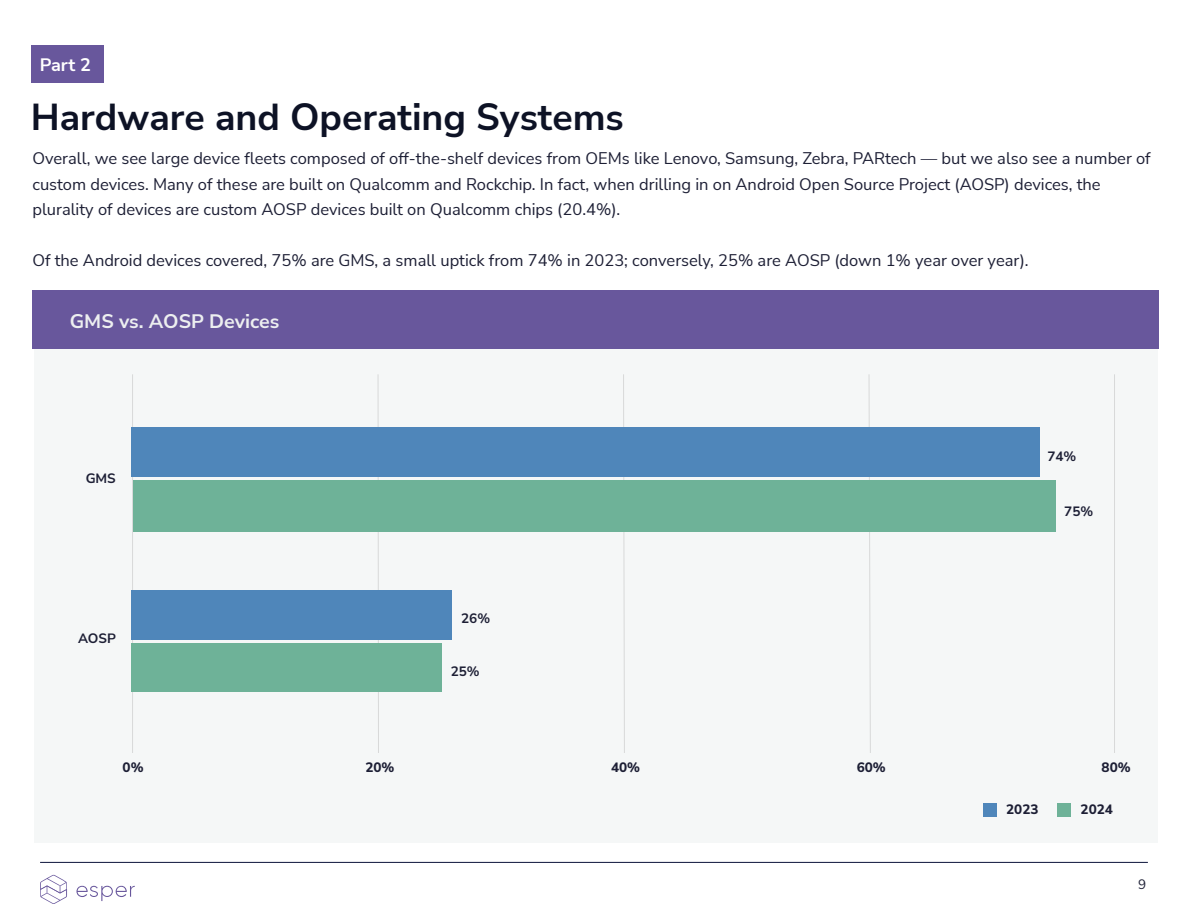
<style>
.page{position:relative;width:1188px;height:918px;background:#fff}
.page>*{position:absolute;margin:0;border:0;box-sizing:border-box;transform-origin:0 0}
.t1{font:700 37.5px "Nunito Sans";color:#0d1225}
.t2{font:700 19.5px "Nunito Sans";color:#edeff0}
.t3{font:700 18px "Nunito Sans";color:#fff}
.t4{font:16.5px/25.5px "Nunito Sans";color:#1d1f35}
.t5{font:800 13.5px "Nunito Sans";color:#1d1f35}
.t6{font:700 13.5px "Nunito Sans";color:#1d1f35}
.t7{font:13.5px "Nunito Sans";color:#1d1f35}
</style>
<div class="page">
<hr style="left:40px;top:862px;width:1108px;height:1px;background:#0c133a">
<svg style="left:76px;top:886px;width:59px;height:15px"></svg>
<svg style="left:40px;top:875px;width:27px;height:29px"></svg>
<div style="left:31px;top:45px;width:72px;height:37px;background:#68579c"></div>
<div style="left:35px;top:302px;width:1123px;height:541px;background:#f5f7f7"></div>
<div style="left:32px;top:290px;width:1127px;height:59px;background:#68579c"></div>
<hr style="left:132px;top:374px;width:1px;height:379px;background:#d8d9d9">
<hr style="left:378px;top:374px;width:1px;height:379px;background:#d8d9d9">
<svg style="left:623px;top:374px;width:2px;height:379px"></svg>
<svg style="left:868px;top:374px;width:3px;height:379px"></svg>
<hr style="left:1114px;top:374px;width:1px;height:379px;background:#d8d9d9">
<div style="left:132px;top:590px;width:320px;height:50px;background:#4f86ba"></div>
<div style="left:132px;top:643px;width:310px;height:49px;background:#6eb298"></div>
<div style="left:132px;top:427px;width:908px;height:50px;background:#4f86ba"></div>
<div style="left:133px;top:481px;width:922px;height:51px;background:#6eb298"></div>
<div style="left:983px;top:803px;width:14px;height:14px;background:#4f86ba"></div>
<div style="left:1058px;top:803px;width:13px;height:14px;background:#6eb298"></div>
<p class="t3" style="left:40px;top:52px;width:53px">Part 2</p>
<h1 class="t1" style="left:31px;top:91px;width:595px">Hardware and Operating Systems</h1>
<p class="t4" style="left:32px;top:145px;width:1120px">Overall, we see large device fleets composed of off-the-shelf devices from OEMs like Lenovo, Samsung, Zebra, PARtech — but we also see a number of custom devices. Many of these are built on Qualcomm and Rockchip. In fact, when drilling in on Android Open Source Project (AOSP) devices, the plurality of devices are custom AOSP devices built on Qualcomm chips (20.4%).</p>
<p class="t4" style="left:32px;top:247px;width:998px">Of the Android devices covered, 75% are GMS, a small uptick from 74% in 2023; conversely, 25% are AOSP (down 1% year over year).</p>
<p class="t2" style="left:70px;top:307px;width:211px">GMS vs. AOSP Devices</p>
<p class="t6" style="left:86px;top:469px;width:32px">GMS</p>
<p class="t6" style="left:78px;top:629px;width:39px">AOSP</p>
<p class="t6" style="left:461px;top:609px;width:30px">26%</p>
<p class="t6" style="left:451px;top:662px;width:30px">25%</p>
<p class="t6" style="left:1047px;top:447px;width:30px">74%</p>
<p class="t6" style="left:1064px;top:501px;width:30px">75%</p>
<p class="t5" style="left:123px;top:757px;width:22px">0%</p>
<p class="t5" style="left:365px;top:757px;width:31px">20%</p>
<p class="t5" style="left:611px;top:757px;width:31px">40%</p>
<p class="t5" style="left:857px;top:757px;width:31px">60%</p>
<p class="t5" style="left:1102px;top:757px;width:31px">80%</p>
<p class="t5" style="left:1006px;top:800px;width:34px">2023</p>
<p class="t5" style="left:1081px;top:800px;width:34px">2024</p>
<p class="t7" style="left:1138px;top:875px;width:10px">9</p>
</div>
